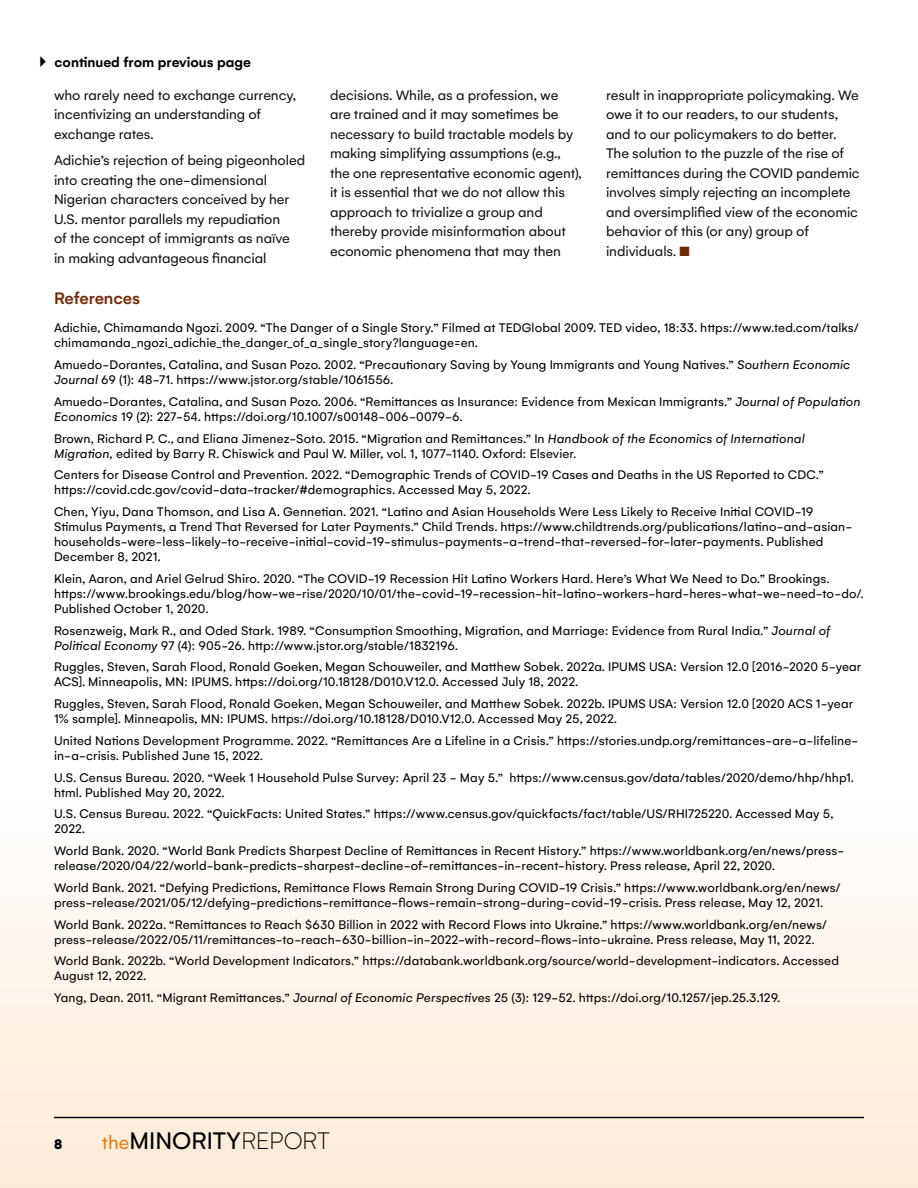
<style>
.page{position:relative;width:918px;height:1188px;background:#fff}
.page>*{position:absolute;margin:0;border:0;box-sizing:border-box;transform-origin:0 0}
.t1{font:25.95px "Gelion";color:#000}
.t2{font:500 18px "Gelion";letter-spacing:-.005em;color:#702b08}
.t3{font:15px/19.5px "Gelion";letter-spacing:-.005em;color:#141414}
.t4{font:600 15px "Gelion";color:#000}
.t5{font:900 15px "Gelion";color:#000}
.t6{font:13.5px/15px "Gelion";letter-spacing:.01em;color:#000}
.s1{color:#702b08}
.s2{font-style:italic}
.s3{font-size:20.55px;color:#df811b}
.s4{font-weight:100}
</style>
<div class="page">
<div style="left:0;top:712px;width:918px;height:476px;background:linear-gradient(to bottom,#fff,#fbe9d6)"></div>
<hr style="left:54px;top:1117px;width:810px;height:1px;background:#000">
<p class="t4" style="left:55px;top:52px;width:198px">continued from previous page</p>
<p class="t3" style="left:54px;top:85px;width:244px">who rarely need to exchange currency, incentivizing an understanding of exchange rates.</p>
<p class="t3" style="left:54px;top:150px;width:253px">Adichie’s rejection of being pigeonholed into creating the one-dimensional Nigerian characters conceived by her U.S. mentor parallels my repudiation<br>of the concept of immigrants as naïve<br>in making advantageous financial</p>
<p class="t3" style="left:330px;top:85px;width:253px">decisions. While, as a profession, we are trained and it may sometimes be necessary to build tractable models by making simplifying assumptions (e.g., the one representative economic agent), it is essential that we do not allow this approach to trivialize a group and thereby provide misinformation about economic phenomena that may then</p>
<p class="t3" style="left:606px;top:85px;width:255px">result in inappropriate policymaking. We owe it to our readers, to our students, and to our policymakers to do better.<br>The solution to the puzzle of the rise of remittances during the COVID pandemic involves simply rejecting an incomplete and oversimplified view of the economic behavior of this (or any) group of individuals. <span class="s1">■</span></p>
<h2 class="t2" style="left:54px;top:287px;width:88px">References</h2>
<p class="t6" style="left:54px;top:320px;width:807px">Adichie, Chimamanda Ngozi. 2009. “The Danger of a Single Story.” Filmed at TEDGlobal 2009. TED video, 18:33. https://www.ted.com/talks/ chimamanda_ngozi_adichie_the_danger_of_a_single_story?language=en.</p>
<p class="t6" style="left:54px;top:357px;width:798px">Amuedo-Dorantes, Catalina, and Susan Pozo. 2002. “Precautionary Saving by Young Immigrants and Young Natives.” <span class="s2">Southern Economic<br>Journal</span> 69 (1): 48-71. https://www.jstor.org/stable/1061556.</p>
<p class="t6" style="left:54px;top:394px;width:808px">Amuedo-Dorantes, Catalina, and Susan Pozo. 2006. “Remittances as Insurance: Evidence from Mexican Immigrants.” <span class="s2">Journal of Population<br>Economics</span> 19 (2): 227-54. https://doi.org/10.1007/s00148-006-0079-6.</p>
<p class="t6" style="left:54px;top:431px;width:752px">Brown, Richard P. C., and Eliana Jimenez-Soto. 2015. “Migration and Remittances.” In <span class="s2">Handbook of the Economics of International<br>Migration,</span> edited by Barry R. Chiswick and Paul W. Miller, vol. 1, 1077-1140. Oxford: Elsevier.</p>
<p class="t6" style="left:54px;top:467px;width:771px">Centers for Disease Control and Prevention. 2022. “Demographic Trends of COVID-19 Cases and Deaths in the US Reported to CDC.” https://covid.cdc.gov/covid-data-tracker/#demographics. Accessed May 5, 2022.</p>
<p class="t6" style="left:54px;top:504px;width:800px">Chen, Yiyu, Dana Thomson, and Lisa A. Gennetian. 2021. “Latino and Asian Households Were Less Likely to Receive Initial COVID-19<br>Stimulus Payments, a Trend That Reversed for Later Payments.” Child Trends. https://www.childtrends.org/publications/latino-and-asian&shy;households-were-less-likely-to-receive-initial-covid-19-stimulus-payments-a-trend-that-reversed-for-later-payments. Published December 8, 2021.</p>
<p class="t6" style="left:54px;top:571px;width:811px">Klein, Aaron, and Ariel Gelrud Shiro. 2020. “The COVID-19 Recession Hit Latino Workers Hard. Here’s What We Need to Do.” Brookings. https://www.brookings.edu/blog/how-we-rise/2020/10/01/the-covid-19-recession-hit-latino-workers-hard-heres-what-we-need-to-do/.<br>Published October 1, 2020.</p>
<p class="t6" style="left:54px;top:623px;width:778px">Rosenzweig, Mark R., and Oded Stark. 1989. “Consumption Smoothing, Migration, and Marriage: Evidence from Rural India.” <span class="s2">Journal of<br>Political Economy</span> 97 (4): 905-26. http://www.jstor.org/stable/1832196.</p>
<p class="t6" style="left:54px;top:659px;width:809px">Ruggles, Steven, Sarah Flood, Ronald Goeken, Megan Schouweiler, and Matthew Sobek. 2022a. IPUMS USA: Version 12.0 [2016-2020 5-year<br>ACS]. Minneapolis, MN: IPUMS. https://doi.org/10.18128/D010.V12.0. Accessed July 18, 2022.</p>
<p class="t6" style="left:54px;top:696px;width:801px">Ruggles, Steven, Sarah Flood, Ronald Goeken, Megan Schouweiler, and Matthew Sobek. 2022b. IPUMS USA: Version 12.0 [2020 ACS 1-year<br>1% sample]. Minneapolis, MN: IPUMS. https://doi.org/10.18128/D010.V12.0. Accessed May 25, 2022.</p>
<p class="t6" style="left:54px;top:733px;width:806px">United Nations Development Programme. 2022. “Remittances Are a Lifeline in a Crisis.” https://stories.undp.org/remittances-are-a-lifeline&shy;in-a-crisis. Published June 15, 2022.</p>
<p class="t6" style="left:54px;top:770px;width:801px">U.S. Census Bureau. 2020. “Week 1 Household Pulse Survey: April 23 - May 5.” https://www.census.gov/data/tables/2020/demo/hhp/hhp1. html. Published May 20, 2022.</p>
<p class="t6" style="left:54px;top:806px;width:781px">U.S. Census Bureau. 2022. “QuickFacts: United States.” https://www.census.gov/quickfacts/fact/table/US/RHI725220. Accessed May 5,<br>2022.</p>
<p class="t6" style="left:54px;top:843px;width:792px">World Bank. 2020. “World Bank Predicts Sharpest Decline of Remittances in Recent History.” https://www.worldbank.org/en/news/press&shy;release/2020/04/22/world-bank-predicts-sharpest-decline-of-remittances-in-recent-history. Press release, April 22, 2020.</p>
<p class="t6" style="left:54px;top:880px;width:788px">World Bank. 2021. “Defying Predictions, Remittance Flows Remain Strong During COVID-19 Crisis.” https://www.worldbank.org/en/news/ press-release/2021/05/12/defying-predictions-remittance-flows-remain-strong-during-covid-19-crisis. Press release, May 12, 2021.</p>
<p class="t6" style="left:54px;top:917px;width:775px">World Bank. 2022a. “Remittances to Reach $630 Billion in 2022 with Record Flows into Ukraine.” https://www.worldbank.org/en/news/ press-release/2022/05/11/remittances-to-reach-630-billion-in-2022-with-record-flows-into-ukraine. Press release, May 11, 2022.</p>
<p class="t6" style="left:54px;top:953px;width:786px">World Bank. 2022b. “World Development Indicators.” https://databank.worldbank.org/source/world-development-indicators. Accessed<br>August 12, 2022.</p>
<p class="t6" style="left:54px;top:990px;width:728px">Yang, Dean. 2011. “Migrant Remittances.” <span class="s2">Journal of Economic Perspectives</span> 25 (3): 129-52. https://doi.org/10.1257/jep.25.3.129.</p>
<p class="t5" style="left:54px;top:1135px;width:10px">8</p>
<h1 class="t1" style="left:102px;top:1125px;width:229px"><span class="s3">the</span>MINORITY<span class="s4">REPORT</span></h1>
</div>
